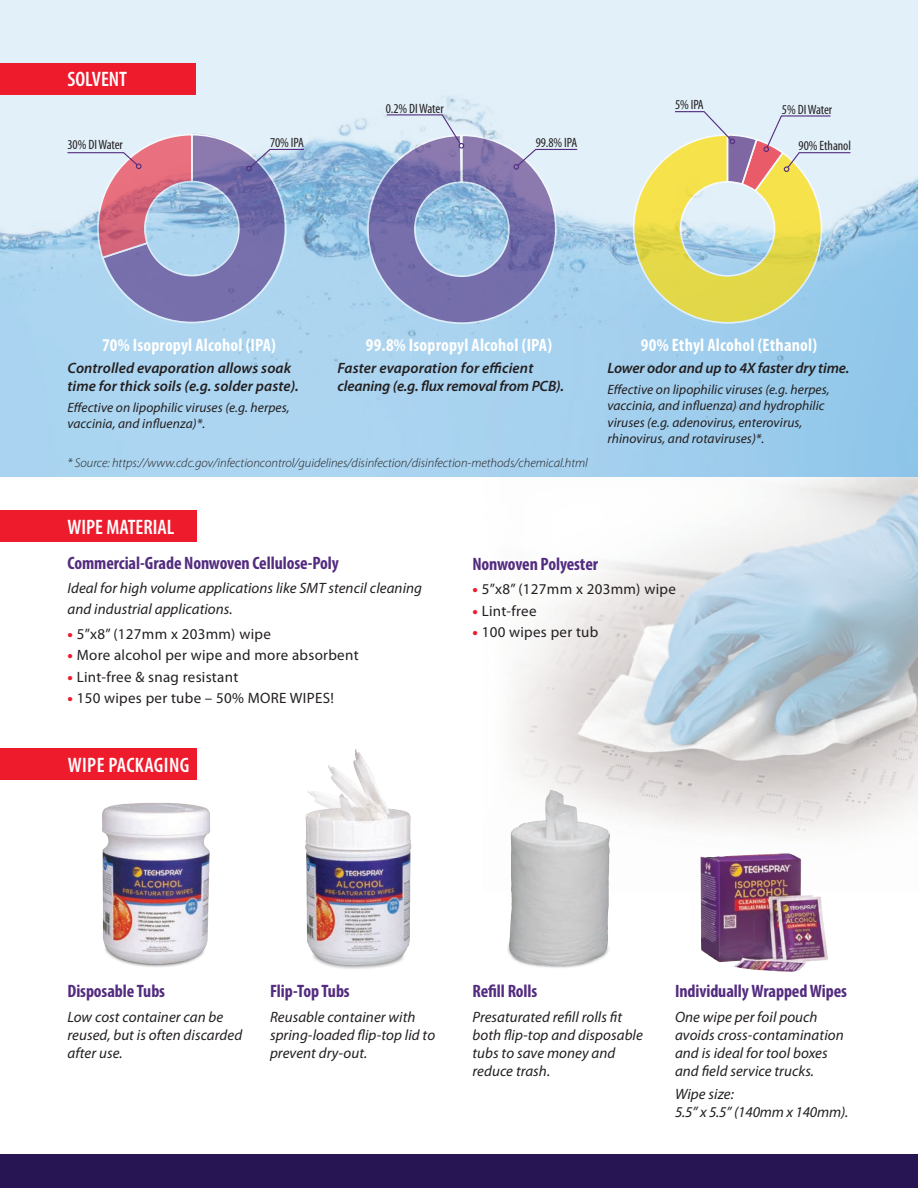
<style>
.page{position:relative;width:918px;height:1188px;background:#fff}
.page>*{position:absolute;margin:0;border:0;box-sizing:border-box;transform-origin:0 0}
.t1{font:600 condensed 21px "Myriad Pro";color:#fff}
.t2{font:600 condensed 21px "Myriad Pro";letter-spacing:.02em;color:#fff}
.t3{font:700 condensed 18px "Myriad Pro";letter-spacing:-.005em;color:#532c7f}
.t4{font:700 condensed 18px "Myriad Pro";letter-spacing:.01em;color:#fff}
.t5{font:italic 15px/18px "Myriad Pro";letter-spacing:.005em;color:#231f20}
.t6{font:15px "Myriad Pro";letter-spacing:.02em;color:#231f20}
.t7{font:italic 600 15px/18px "Myriad Pro";letter-spacing:.005em;color:#231f20}
.t8{font:italic 13.5px/16.5px "Myriad Pro";letter-spacing:.005em;color:#231f20}
.t9{font:condensed 13.5px "Myriad Pro";letter-spacing:-.005em;color:#231f20}
.t10{font:italic 300 12.75px "Myriad Pro";color:#231f20}
.s1{font-weight:900;color:#ee1b2d}
</style>
<div class="page">
<img style="left:512px;top:477px;width:406px;height:357px">
<img style="left:0;top:0;width:918px;height:476px">
<div style="left:0;top:511px;width:197px;height:31px;background:#ee1b2d"></div>
<div style="left:0;top:63px;width:195px;height:32px;background:#ee1b2d"></div>
<div style="left:0;top:749px;width:197px;height:31px;background:#ee1b2d"></div>
<img style="left:102px;top:803px;width:109px;height:164px">
<img style="left:305px;top:749px;width:107px;height:220px">
<img style="left:507px;top:785px;width:109px;height:183px">
<img style="left:700px;top:853px;width:128px;height:119px">
<svg style="left:66px;top:134px;width:239px;height:190px;background:#a7a8c9"></svg>
<svg style="left:366px;top:114px;width:212px;height:210px;background:#9ba8cf"></svg>
<svg style="left:633px;top:111px;width:219px;height:213px;background:#d4daad"></svg>
<div style="left:0;top:1155px;width:918px;height:33px;background:#271553"></div>
<h1 class="t1" style="left:68px;top:66px;width:61px">SOLVENT</h1>
<p class="t9" style="left:386px;top:100px;width:60px">0.2% DI Water</p>
<p class="t9" style="left:68px;top:137px;width:57px">30% DI Water</p>
<p class="t9" style="left:270px;top:135px;width:35px">70% IPA</p>
<p class="t9" style="left:536px;top:135px;width:43px">99.8% IPA</p>
<p class="t9" style="left:675px;top:97px;width:30px">5% IPA</p>
<p class="t9" style="left:782px;top:101px;width:52px">5% DI Water</p>
<p class="t9" style="left:799px;top:138px;width:54px">90% Ethanol</p>
<p class="t4" style="left:102px;top:333px;width:175px">70% Isopropyl Alcohol (IPA)</p>
<p class="t7" style="left:68px;top:358px;width:233px">Controlled evaporation allows soak time for thick soils (e.g. solder paste).</p>
<p class="t8" style="left:68px;top:399px;width:224px">Effective on lipophilic viruses (e.g. herpes, vaccinia, and influenza)*.</p>
<p class="t4" style="left:366px;top:333px;width:188px">99.8% Isopropyl Alcohol (IPA)</p>
<p class="t7" style="left:338px;top:358px;width:228px">Faster evaporation for efficient cleaning (e.g. flux removal from PCB).</p>
<p class="t10" style="left:68px;top:455px;width:522px">* Source: https://www.cdc.gov/infectioncontrol/guidelines/disinfection/disinfection-methods/chemical.html</p>
<p class="t4" style="left:641px;top:333px;width:178px">90% Ethyl Alcohol (Ethanol)</p>
<p class="t7" style="left:608px;top:358px;width:243px">Lower odor and up to 4X faster dry time.</p>
<p class="t8" style="left:608px;top:381px;width:224px">Effective on lipophilic viruses (e.g. herpes, vaccinia, and influenza) and hydrophilic viruses (e.g. adenovirus, enterovirus, rhinovirus, and rotaviruses)*.</p>
<h1 class="t1" style="left:68px;top:514px;width:109px">WIPE MATERIAL</h1>
<p class="t3" style="left:68px;top:551px;width:273px">Commercial-Grade Nonwoven Cellulose-Poly</p>
<p class="t5" style="left:68px;top:578px;width:356px;line-height:21px">Ideal for high volume applications like SMT stencil cleaning and industrial applications.</p>
<p class="t6" style="left:68px;top:625px;width:205px"><span class="s1">•</span> 5”x8” (127mm x 203mm) wipe</p>
<p class="t6" style="left:68px;top:646px;width:293px"><span class="s1">•</span> More alcohol per wipe and more absorbent</p>
<p class="t6" style="left:68px;top:667px;width:172px"><span class="s1">•</span> Lint-free &amp; snag resistant</p>
<p class="t6" style="left:68px;top:689px;width:268px"><span class="s1">•</span> 150 wipes per tube – 50% MORE WIPES!</p>
<h1 class="t2" style="left:68px;top:752px;width:123px">WIPE PACKAGING</h1>
<p class="t3" style="left:472px;top:552px;width:127px">Nonwoven Polyester</p>
<p class="t6" style="left:472px;top:580px;width:205px"><span class="s1">•</span> 5”x8” (127mm x 203mm) wipe</p>
<p class="t6" style="left:472px;top:601px;width:66px"><span class="s1">•</span> Lint-free</p>
<p class="t6" style="left:472px;top:623px;width:127px"><span class="s1">•</span> 100 wipes per tub</p>
<p class="t3" style="left:68px;top:980px;width:99px">Disposable Tubs</p>
<p class="t5" style="left:68px;top:1008px;width:176px">Low cost container can be reused, but is often discarded after use.</p>
<p class="t3" style="left:270px;top:980px;width:81px">Flip-Top Tubs</p>
<p class="t5" style="left:270px;top:1008px;width:167px">Reusable container with spring-loaded flip-top lid to prevent dry-out.</p>
<p class="t3" style="left:472px;top:980px;width:66px">Refill Rolls</p>
<p class="t5" style="left:472px;top:1008px;width:172px">Presaturated refill rolls fit both flip-top and disposable tubs to save money and reduce trash.</p>
<p class="t3" style="left:675px;top:980px;width:174px">Individually Wrapped Wipes</p>
<p class="t5" style="left:675px;top:1008px;width:170px">One wipe per foil pouch avoids cross-contamination and is ideal for tool boxes and field service trucks.</p>
<p class="t5" style="left:675px;top:1084px;width:175px">Wipe size:<br>5.5” x 5.5” (140mm x 140mm).</p>
</div>
